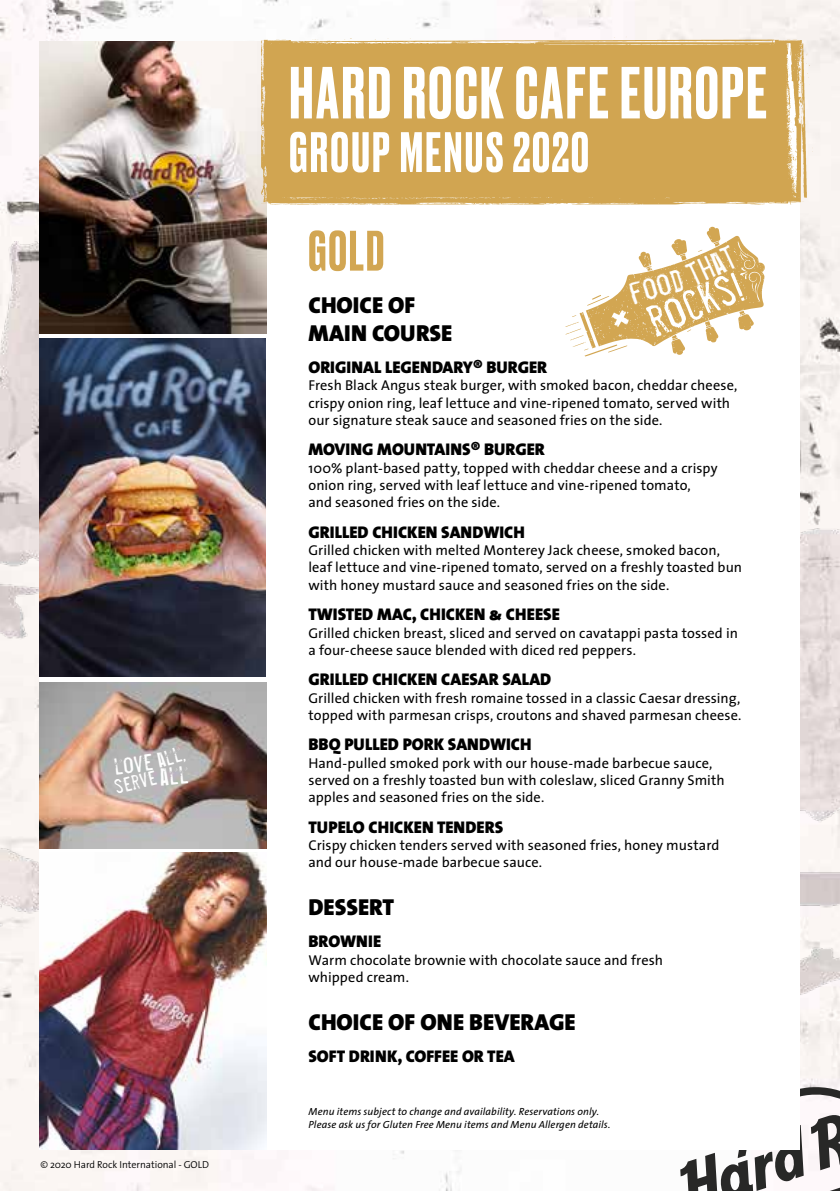
<style>
.page{position:relative;width:840px;height:1191px;background:#fff}
.page>*{position:absolute;margin:0;border:0;box-sizing:border-box;transform-origin:0 0}
.t1{font:500 69.2px "Druk";letter-spacing:.035em;color:#fff}
.t2{font:500 53.6px "Druk";letter-spacing:.045em;color:#fff}
.t3{font:500 53.6px "Druk";color:#d2a652}
.t4{font:46.6px "Misproject";color:#fff}
.t5{font:34.4px "Misproject";color:#fff}
.t6{font:32.8px "Misproject";color:#fff}
.t7{font:24.6px "Misproject";color:#fff}
.t8{font:23.2px/27.2px "The Sans Black Caps";color:#000}
.t9{font:22.8px "Misproject";color:#fff}
.t10{font:21.4px "Misproject";color:#fff}
.t11{font:17px "The Sans Black Caps";color:#000}
.t12{font:14.2px/17.4px "The Sans";letter-spacing:.01em;color:#000}
.t13{font:italic 10.4px/12.6px "The Sans";letter-spacing:.005em;color:#000}
.t14{font:300 10.2px "The Sans";letter-spacing:-.01em;color:#000}
</style>
<div class="page">
<img style="left:0;top:0;width:839px;height:1191px">
<img style="left:799px;top:488px;width:40px;height:592px">
<img style="left:0;top:242px;width:40px;height:804px">
<svg style="left:680px;top:1080px;width:159px;height:111px"></svg>
<div style="left:40px;top:42px;width:759px;height:1107px;background:#fff"></div>
<img style="left:40px;top:339px;width:225px;height:337px">
<img style="left:40px;top:42px;width:226px;height:292px">
<svg style="left:565px;top:226px;width:199px;height:131px"></svg>
<img style="left:40px;top:853px;width:226px;height:296px">
<img style="left:40px;top:682px;width:226px;height:166px">
<svg style="left:248px;top:33px;width:570px;height:179px;background:#d7b169"></svg>
<svg style="left:159px;top:765px;width:29px;height:21px"></svg>
<h3 class="t7" style="left:112px;top:750px;width:40px;rotate:-7deg">love</h3>
<h3 class="t9" style="left:153px;top:746px;width:29px;rotate:-16deg">all,</h3>
<h3 class="t10" style="left:112px;top:773px;width:43px;rotate:-13deg">serve</h3>
<p class="t14" style="left:40px;top:1156px;width:170px">© 2020 Hard Rock International - GOLD</p>
<h1 class="t1" style="left:289px;top:45px;width:478px">HARD ROCK CAFE EUROPE</h1>
<h2 class="t2" style="left:289px;top:115px;width:301px">GROUP MENUS 2020</h2>
<h2 class="t3" style="left:308px;top:214px;width:78px">GOLD</h2>
<h3 class="t5" style="left:679px;top:256px;width:52px;rotate:-26deg">that</h3>
<h3 class="t6" style="left:624px;top:274px;width:55px;rotate:-17deg">food</h3>
<h3 class="t4" style="left:637px;top:295px;width:100px;rotate:-23deg">rocks!</h3>
<h3 class="t8" style="left:308px;top:291px;width:145px">CHOICE OF<br>MAIN COURSE</h3>
<p class="t11" style="left:308px;top:352px;width:240px">ORIGINAL LEGENDARY® BURGER</p>
<p class="t12" style="left:308px;top:376px;width:430px">Fresh Black Angus steak burger, with smoked bacon, cheddar cheese, crispy onion ring, leaf lettuce and vine-ripened tomato, served with our signature steak sauce and seasoned fries on the side.</p>
<p class="t11" style="left:308px;top:435px;width:238px">MOVING MOUNTAINS® BURGER</p>
<p class="t12" style="left:308px;top:458px;width:410px">100% plant-based patty, topped with cheddar cheese and a crispy onion ring, served with leaf lettuce and vine-ripened tomato, and seasoned fries on the side.</p>
<p class="t11" style="left:308px;top:517px;width:218px">GRILLED CHICKEN SANDWICH</p>
<p class="t12" style="left:308px;top:541px;width:435px">Grilled chicken with melted Monterey Jack cheese, smoked bacon, leaf lettuce and vine-ripened tomato, served on a freshly toasted bun with honey mustard sauce and seasoned fries on the side.</p>
<p class="t11" style="left:308px;top:600px;width:253px">TWISTED MAC, CHICKEN &amp; CHEESE</p>
<p class="t12" style="left:308px;top:623px;width:431px">Grilled chicken breast, sliced and served on cavatappi pasta tossed in a four-cheese sauce blended with diced red peppers.</p>
<p class="t11" style="left:308px;top:665px;width:244px">GRILLED CHICKEN CAESAR SALAD</p>
<p class="t12" style="left:308px;top:688px;width:434px">Grilled chicken with fresh romaine tossed in a classic Caesar dressing, topped with parmesan crisps, croutons and shaved parmesan cheese.</p>
<p class="t11" style="left:308px;top:730px;width:224px">BBQ PULLED PORK SANDWICH</p>
<p class="t12" style="left:308px;top:753px;width:417px">Hand-pulled smoked pork with our house-made barbecue sauce, served on a freshly toasted bun with coleslaw, sliced Granny Smith apples and seasoned fries on the side.</p>
<p class="t11" style="left:308px;top:812px;width:196px">TUPELO CHICKEN TENDERS</p>
<p class="t12" style="left:308px;top:836px;width:412px">Crispy chicken tenders served with seasoned fries, honey mustard and our house-made barbecue sauce.</p>
<h3 class="t8" style="left:308px;top:893px;width:87px">DESSERT</h3>
<p class="t11" style="left:308px;top:927px;width:74px">BROWNIE</p>
<p class="t12" style="left:308px;top:950px;width:356px">Warm chocolate brownie with chocolate sauce and fresh whipped cream.</p>
<h3 class="t8" style="left:308px;top:1007px;width:268px">CHOICE OF ONE BEVERAGE</h3>
<p class="t11" style="left:308px;top:1041px;width:208px">SOFT DRINK, COFFEE OR TEA</p>
<p class="t13" style="left:308px;top:1105px;width:303px">Menu items subject to change and availability. Reservations only.<br>Please ask us for Gluten Free Menu items and Menu Allergen details.</p>
</div>
